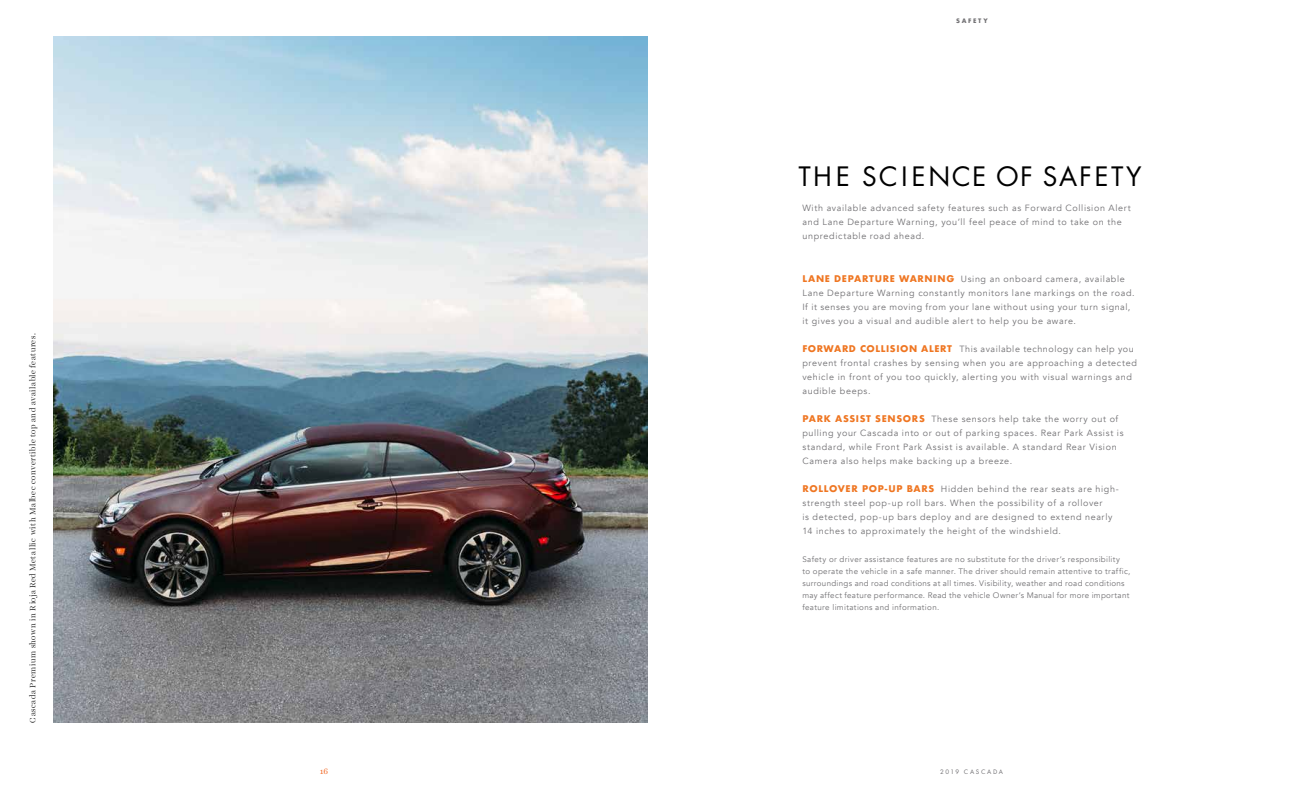
<style>
.page{position:relative;width:1296px;height:810px;background:#fff}
.page>*{position:absolute;margin:0;border:0;box-sizing:border-box;transform-origin:0 0}
.t1{font:26px "Buick Futura ND";letter-spacing:.09em;color:#000}
.t2{font:9px/14px "Avenir";letter-spacing:.07em;color:#717073}
.t3{font:8px/12px "Avenir";letter-spacing:.04em;color:#717073}
.t4{font:300 8px "Harriet Display";letter-spacing:.065em;color:#000}
.t5{font:8px "Harriet Text";color:#f26723}
.t6{font:6px "Buick Futura ND";letter-spacing:.27em;color:#717073}
.t7{font:700 6px "Futura";letter-spacing:.28em;color:#717073}
.s1{font-family:"Futura";font-weight:700;color:#ef7622}
</style>
<div class="page">
<img style="left:54px;top:36px;width:594px;height:687px">
<p class="t4" style="left:27px;top:723px;width:391px;rotate:-90deg">Cascada Premium shown in Rioja Red Metallic with Malbec convertible top and available features.</p>
<p class="t7" style="left:956px;top:17px;width:33px">SAFETY</p>
<h1 class="t1" style="left:798px;top:159px;width:345px">THE SCIENCE OF SAFETY</h1>
<p class="t2" style="left:802px;top:201px;width:330px">With available advanced safety features such as Forward Collision Alert and Lane Departure Warning, you’ll feel peace of mind to take on the unpredictable road ahead.</p>
<p class="t2" style="left:802px;top:272px;width:334px"><span class="s1">LANE DEPARTURE WARNING</span> Using an onboard camera, available Lane Departure Warning constantly monitors lane markings on the road.<br>If it senses you are moving from your lane without using your turn signal, it gives you a visual and audible alert to help you be aware.</p>
<p class="t2" style="left:802px;top:342px;width:336px"><span class="s1">FORWARD COLLISION ALERT</span> This available technology can help you prevent frontal crashes by sensing when you are approaching a detected vehicle in front of you too quickly, alerting you with visual warnings and audible beeps.</p>
<p class="t2" style="left:802px;top:412px;width:323px"><span class="s1">PARK ASSIST SENSORS</span> These sensors help take the worry out of pulling your Cascada into or out of parking spaces. Rear Park Assist is standard, while Front Park Assist is available. A standard Rear Vision Camera also helps make backing up a breeze.</p>
<p class="t2" style="left:802px;top:482px;width:318px"><span class="s1">ROLLOVER POP-UP BARS</span> Hidden behind the rear seats are high&shy;strength steel pop-up roll bars. When the possibility of a rollover<br>is detected, pop-up bars deploy and are designed to extend nearly 14 inches to approximately the height of the windshield.</p>
<p class="t3" style="left:802px;top:553px;width:329px">Safety or driver assistance features are no substitute for the driver’s responsibility<br>to operate the vehicle in a safe manner. The driver should remain attentive to traffic, surroundings and road conditions at all times. Visibility, weather and road conditions may affect feature performance. Read the vehicle Owner’s Manual for more important feature limitations and information.</p>
<p class="t5" style="left:320px;top:766px;width:10px">16</p>
<p class="t6" style="left:940px;top:768px;width:64px">2019 CASCADA</p>
</div>
